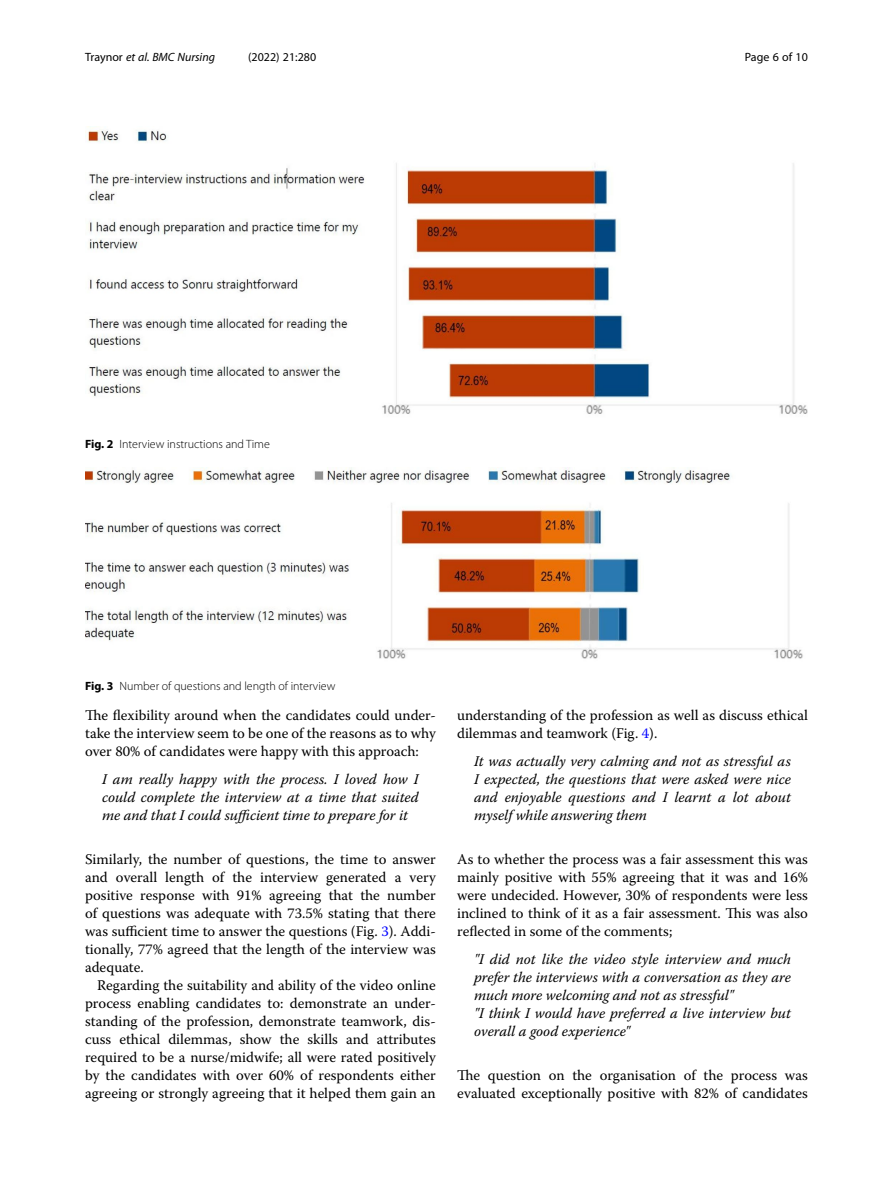
<style>
.page{position:relative;width:893px;height:1191px;background:#fff}
.page>*{position:absolute;margin:0;border:0;box-sizing:border-box;transform-origin:0 0}
.Body_Text{font:14.7px/18px "Warnock Pro";color:#000;text-align:justify}
.Body_Text_Indent{font:14.7px/18px "Warnock Pro";color:#000;text-align:justify}
.Block_Quote{font:italic 14.7px/18px "Warnock Pro";color:#000;text-align:justify}
.Block_Quote_First{font:italic 14.7px/18px "Warnock Pro";color:#000;text-align:justify}
.Block_Quote_Last{font:italic 14.7px/18px "Warnock Pro";color:#000}
.Figure_Caption{font:300 12px "Myriad Pro";color:#000}
.t1{font:italic 12px "Myriad Pro";color:#000}
.t2{font:12px "Myriad Pro";color:#000}
.s1{font-style:normal}
.s2{font-weight:700}
.s3{color:#00f}
</style>
<div class="page">
<img style="left:85px;top:467px;width:718px;height:192px">
<img style="left:85px;top:126px;width:723px;height:288px">
<p class="t1" style="left:85px;top:50px;width:132px"><span class="s1">Traynor</span> et al. BMC Nursing</p>
<p class="t2" style="left:248px;top:50px;width:70px">(2022) 21:280</p>
<p class="t2" style="left:745px;top:50px;width:65px">Page 6 of 10</p>
<p class="Figure_Caption" style="left:85px;top:437px;width:186px"><span class="s2">Fig. 2</span> Interview instructions and Time</p>
<p class="Figure_Caption" style="left:85px;top:679px;width:252px"><span class="s2">Fig. 3</span> Number of questions and length of interview</p>
<p class="Body_Text" style="left:85px;top:706px;width:352px">The flexibility around when the candidates could under&shy;take the interview seem to be one of the reasons as to why over 80% of candidates were happy with this approach:</p>
<p class="Block_Quote" style="left:102px;top:769px;width:318px">I am really happy with the process. I loved how I could complete the interview at a time that suited me and that I could sufficient time to prepare for it</p>
<p class="Body_Text" style="left:85px;top:850px;width:352px">Similarly, the number of questions, the time to answer and overall length of the interview generated a very positive response with 91% agreeing that the number of questions was adequate with 73.5% stating that there was sufficient time to answer the questions (Fig. <span class="s3">3</span>). Addi&shy;tionally, 77% agreed that the length of the interview was adequate.</p>
<p class="Body_Text_Indent" style="left:85px;top:976px;width:352px;text-indent:12px">Regarding the suitability and ability of the video online process enabling candidates to: demonstrate an under&shy;standing of the profession, demonstrate teamwork, dis&shy;cuss ethical dilemmas, show the skills and attributes required to be a nurse/midwife; all were rated positively by the candidates with over 60% of respondents either agreeing or strongly agreeing that it helped them gain an</p>
<p class="Body_Text_Indent" style="left:457px;top:706px;width:352px">understanding of the profession as well as discuss ethical dilemmas and teamwork (Fig. <span class="s3">4</span>).</p>
<p class="Block_Quote" style="left:474px;top:751px;width:318px">It was actually very calming and not as stressful as I expected, the questions that were asked were nice and enjoyable questions and I learnt a lot about myself while answering them</p>
<p class="Body_Text" style="left:457px;top:850px;width:352px">As to whether the process was a fair assessment this was mainly positive with 55% agreeing that it was and 16% were undecided. However, 30% of respondents were less inclined to think of it as a fair assessment. This was also reflected in some of the comments;</p>
<p class="Block_Quote_First" style="left:474px;top:949px;width:318px">"I did not like the video style interview and much prefer the interviews with a conversation as they are much more welcoming and not as stressful"</p>
<p class="Block_Quote_Last" style="left:474px;top:1003px;width:318px">"I think I would have preferred a live interview but overall a good experience"</p>
<p class="Body_Text" style="left:457px;top:1066px;width:352px">The question on the organisation of the process was evaluated exceptionally positive with 82% of candidates</p>
</div>
